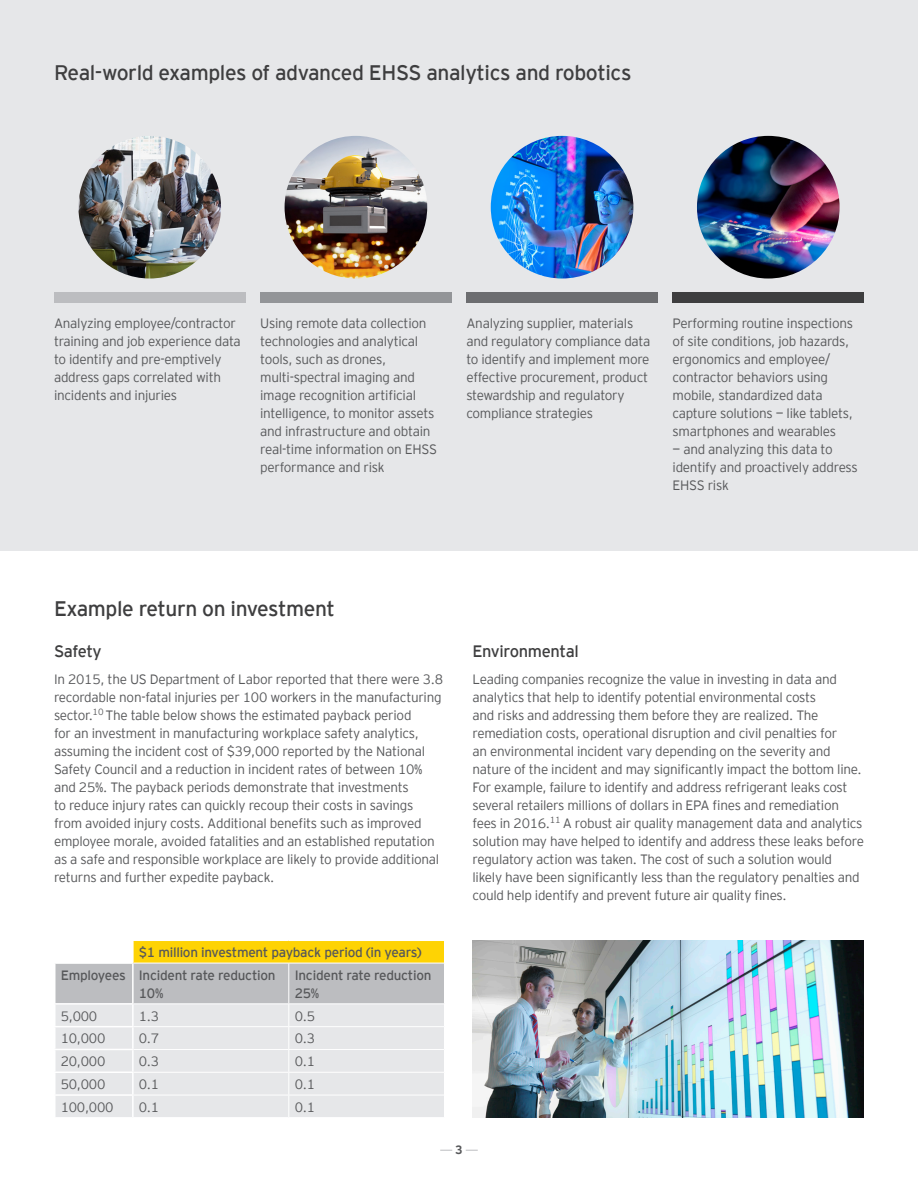
<style>
.page{position:relative;width:918px;height:1188px;background:#fff}
.page>*{position:absolute;margin:0;border:0;box-sizing:border-box;transform-origin:0 0}
.t1{font:21px "EY Interstate";letter-spacing:-.02em;color:#3e3e3f}
.subhead{font:16.5px "EY Interstate";letter-spacing:-.02em;color:#3e3e3f}
.body{font:300 13.5px/18px "EY Interstate";letter-spacing:-.02em;color:#57585a}
.Table_body_-_9pt{font:13.5px/18px "EY Interstate";letter-spacing:-.02em;color:#57585a}
.Table_body_-_9pt-2{font:300 13.5px "EY Interstate";letter-spacing:-.02em;color:#57585a}
.t2{font:700 12px "EY Interstate";color:#57585a}
</style>
<div class="page">
<div style="left:0;top:0;width:918px;height:551px;background:#e6e7e9"></div>
<img style="left:78px;top:136px;width:143px;height:143px;border-radius:71px">
<img style="left:285px;top:136px;width:142px;height:143px;border-radius:71px">
<img style="left:491px;top:136px;width:142px;height:143px;border-radius:71px">
<img style="left:697px;top:136px;width:143px;height:143px;border-radius:71px">
<div style="left:54px;top:292px;width:191px;height:11px;background:#bcbdc0"></div>
<div style="left:260px;top:292px;width:192px;height:11px;background:#939598"></div>
<div style="left:466px;top:292px;width:192px;height:11px;background:#6c6d70"></div>
<div style="left:673px;top:292px;width:191px;height:11px;background:#3e3e3f"></div>
<div style="left:133px;top:940px;width:312px;height:23px;background:#fed304"></div>
<hr style="left:132px;top:940px;width:157px;height:1px;background:#fff">
<hr style="left:132px;top:941px;width:2px;height:21px;background:#fff">
<hr style="left:289px;top:940px;width:157px;height:1px;background:#fff">
<hr style="left:444px;top:941px;width:2px;height:22px;background:#fff">
<hr style="left:54px;top:962px;width:80px;height:2px;background:#fff">
<svg style="left:55px;top:963px;width:389px;height:154px;background:#dcdddf"></svg>
<img style="left:472px;top:940px;width:392px;height:178px">
<svg style="left:440px;top:1150px;width:12px;height:1px"></svg>
<svg style="left:466px;top:1150px;width:12px;height:1px"></svg>
<p class="t1" style="left:54px;top:58px;width:579px">Real-world examples of advanced EHSS analytics and robotics</p>
<p class="body" style="left:54px;top:313px;width:188px">Analyzing employee/contractor training and job experience data to identify and pre-emptively address gaps correlated with incidents and injuries</p>
<p class="body" style="left:260px;top:313px;width:178px">Using remote data collection technologies and analytical tools, such as drones, multi-spectral imaging and image recognition artificial intelligence, to monitor assets and infrastructure and obtain real-time information on EHSS performance and risk</p>
<p class="body" style="left:466px;top:313px;width:186px">Analyzing supplier, materials and regulatory compliance data to identify and implement more effective procurement, product stewardship and regulatory compliance strategies</p>
<p class="body" style="left:673px;top:313px;width:182px">Performing routine inspections of site conditions, job hazards, ergonomics and employee/ contractor behaviors using mobile, standardized data capture solutions — like tablets, smartphones and wearables</p>
<p class="body" style="left:673px;top:439px;width:187px">— and analyzing this data to identify and proactively address<br>EHSS risk</p>
<p class="t1" style="left:54px;top:594px;width:282px">Example return on investment</p>
<p class="subhead" style="left:54px;top:640px;width:49px">Safety</p>
<p class="body" style="left:54px;top:669px;width:391px">In 2015, the US Department of Labor reported that there were 3.8 recordable non-fatal injuries per 100 workers in the manufacturing sector.<sup>10</sup> The table below shows the estimated payback period<br>for an investment in manufacturing workplace safety analytics, assuming the incident cost of $39,000 reported by the National Safety Council and a reduction in incident rates of between 10% and 25%. The payback periods demonstrate that investments<br>to reduce injury rates can quickly recoup their costs in savings from avoided injury costs. Additional benefits such as improved employee morale, avoided fatalities and an established reputation as a safe and responsible workplace are likely to provide additional returns and further expedite payback.</p>
<p class="subhead" style="left:472px;top:640px;width:108px">Environmental</p>
<p class="body" style="left:472px;top:669px;width:393px">Leading companies recognize the value in investing in data and analytics that help to identify potential environmental costs<br>and risks and addressing them before they are realized. The remediation costs, operational disruption and civil penalties for<br>an environmental incident vary depending on the severity and nature of the incident and may significantly impact the bottom line.<br>For example, failure to identify and address refrigerant leaks cost several retailers millions of dollars in EPA fines and remediation fees in 2016.<sup>11</sup> A robust air quality management data and analytics solution may have helped to identify and address these leaks before regulatory action was taken. The cost of such a solution would likely have been significantly less than the regulatory penalties and could help identify and prevent future air quality fines.</p>
<p class="Table_body_-_9pt" style="left:139px;top:942px;width:284px">$1 million investment payback period (in years)</p>
<p class="Table_body_-_9pt" style="left:61px;top:965px;width:67px">Employees</p>
<p class="Table_body_-_9pt" style="left:139px;top:965px;width:138px">Incident rate reduction<br>10%</p>
<p class="Table_body_-_9pt" style="left:295px;top:965px;width:138px">Incident rate reduction<br>25%</p>
<p class="Table_body_-_9pt-2" style="left:61px;top:1006px;width:38px">5,000</p>
<p class="Table_body_-_9pt-2" style="left:139px;top:1006px;width:22px">1.3</p>
<p class="Table_body_-_9pt-2" style="left:295px;top:1006px;width:22px">0.5</p>
<p class="Table_body_-_9pt-2" style="left:61px;top:1029px;width:46px">10,000</p>
<p class="Table_body_-_9pt-2" style="left:139px;top:1029px;width:22px">0.7</p>
<p class="Table_body_-_9pt-2" style="left:295px;top:1029px;width:22px">0.3</p>
<p class="Table_body_-_9pt-2" style="left:61px;top:1052px;width:46px">20,000</p>
<p class="Table_body_-_9pt-2" style="left:139px;top:1052px;width:22px">0.3</p>
<p class="Table_body_-_9pt-2" style="left:295px;top:1052px;width:22px">0.1</p>
<p class="Table_body_-_9pt-2" style="left:61px;top:1075px;width:46px">50,000</p>
<p class="Table_body_-_9pt-2" style="left:139px;top:1075px;width:22px">0.1</p>
<p class="Table_body_-_9pt-2" style="left:295px;top:1075px;width:22px">0.1</p>
<p class="Table_body_-_9pt-2" style="left:61px;top:1097px;width:54px">100,000</p>
<p class="Table_body_-_9pt-2" style="left:139px;top:1097px;width:22px">0.1</p>
<p class="Table_body_-_9pt-2" style="left:295px;top:1097px;width:22px">0.1</p>
<p class="t2" style="left:455px;top:1142px;width:9px">3</p>
</div>
